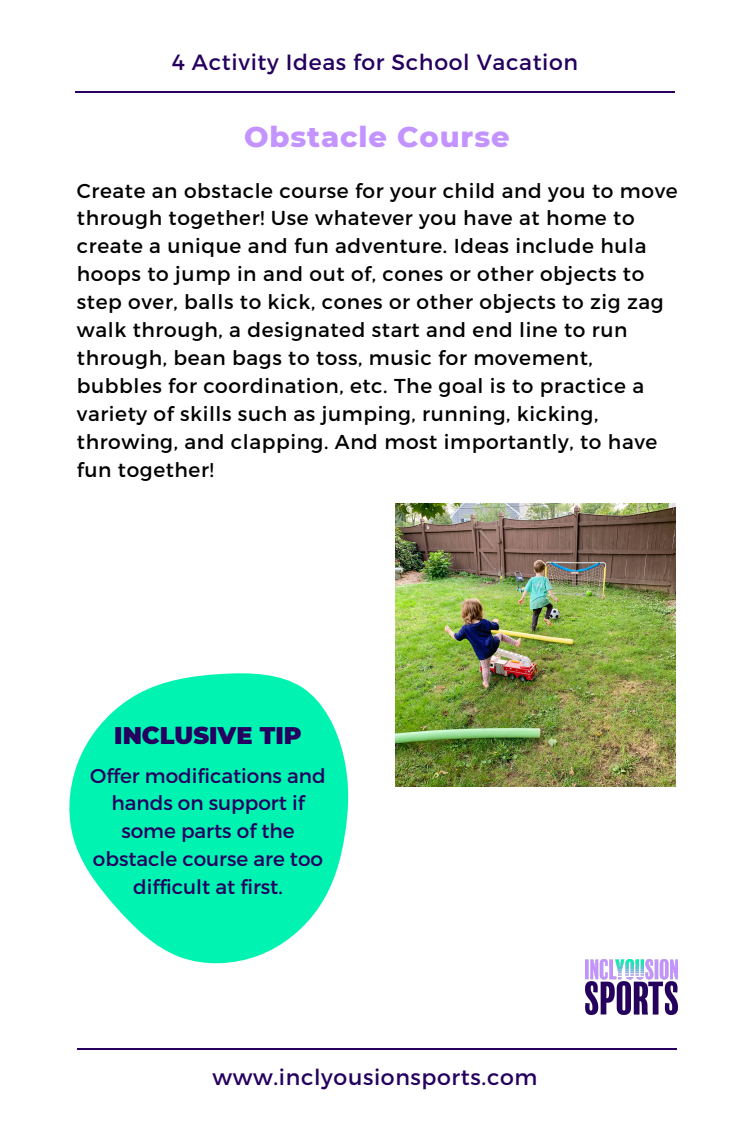
<style>
.page{position:relative;width:750px;height:1125px;background:#fff}
.page>*{position:absolute;margin:0;border:0;box-sizing:border-box;transform-origin:0 0}
.t1{font:800 29px "Montserrat";letter-spacing:.03em;color:#c393ff}
.t2{font:900 24px "Montserrat";color:#25005f}
.t3{font:22px "Montserrat";letter-spacing:.03em;color:#25005f}
.t4{font:20.1px/27.9px "Montserrat";letter-spacing:.03em;color:#000}
.t5{font:20px/27.8px "Montserrat";color:#25005f;text-align:center}
</style>
<div class="page">
<hr style="left:75px;top:91px;width:600px;height:2px;background:#25005f">
<hr style="left:77px;top:1048px;width:600px;height:2px;background:#25005f">
<img style="left:395px;top:503px;width:280px;height:284px">
<img style="left:586px;top:959px;width:91px;height:55px">
<svg style="left:69px;top:673px;width:280px;height:291px;fill:#00f3b1"></svg>
<p class="t3" style="left:172px;top:48px;width:408px">4 Activity Ideas for School Vacation</p>
<h1 class="t1" style="left:244px;top:119px;width:267px">Obstacle Course</h1>
<p class="t4" style="left:77px;top:175px;width:602px">Create an obstacle course for your child and you to move through together! Use whatever you have at home to create a unique and fun adventure. Ideas include hula hoops to jump in and out of, cones or other objects to step over, balls to kick, cones or other objects to zig zag walk through, a designated start and end line to run through, bean bags to toss, music for movement, bubbles for coordination, etc. The goal is to practice a variety of skills such as jumping, running, kicking, throwing, and clapping. And most importantly, to have fun together!</p>
<p class="t2" style="left:114px;top:721px;width:189px">INCLUSIVE TIP</p>
<p class="t5" style="left:90px;top:761px;width:237px">Offer modifications and hands on support if some parts of the obstacle course are too difficult at first.</p>
<p class="t3" style="left:213px;top:1063px;width:326px">www.inclyousionsports.com</p>
</div>
